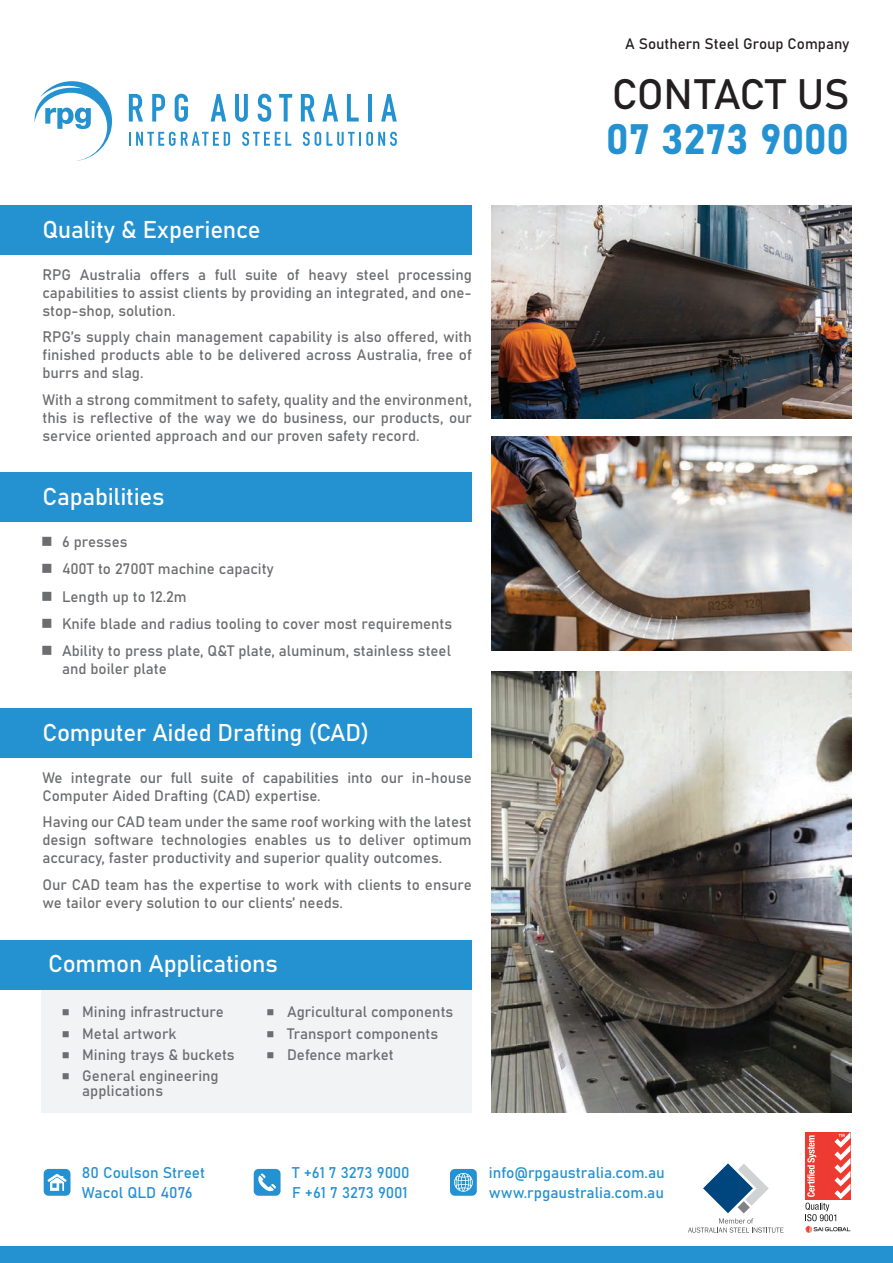
<style>
.page{position:relative;width:893px;height:1263px;background:#fff}
.page>*{position:absolute;margin:0;border:0;box-sizing:border-box;transform-origin:0 0}
.t1{font:42px "Bahnschrift";color:#2491d0}
.t2{font:42px "Bahnschrift";letter-spacing:-.02em;color:#231f20}
.t3{font:24px "Bahnschrift";letter-spacing:-.01em;color:#fff}
.t4{font:15.3px/20px "Bahnschrift";color:#2491d0}
.t5{font:15px/18px "Bahnschrift";color:#6c6d70}
.t6{font:15px "Bahnschrift";color:#231f20}
</style>
<div class="page">
<img style="left:492px;top:437px;width:360px;height:213px">
<div style="left:0;top:709px;width:472px;height:49px;background:#2491d0"></div>
<div style="left:0;top:472px;width:472px;height:49px;background:#2491d0"></div>
<div style="left:0;top:1247px;width:893px;height:16px;background:#2491d0"></div>
<svg style="left:34px;top:81px;width:78px;height:80px"></svg>
<svg style="left:129px;top:94px;width:14px;height:28px"></svg>
<svg style="left:152px;top:94px;width:13px;height:28px"></svg>
<svg style="left:175px;top:94px;width:13px;height:28px"></svg>
<svg style="left:211px;top:94px;width:15px;height:28px"></svg>
<svg style="left:235px;top:94px;width:13px;height:28px"></svg>
<svg style="left:258px;top:94px;width:13px;height:28px"></svg>
<svg style="left:279px;top:94px;width:13px;height:28px"></svg>
<svg style="left:301px;top:94px;width:14px;height:28px"></svg>
<svg style="left:322px;top:94px;width:16px;height:28px"></svg>
<svg style="left:347px;top:94px;width:12px;height:28px"></svg>
<hr style="left:368px;top:94px;width:4px;height:28px;background:#2491d0">
<svg style="left:381px;top:94px;width:16px;height:28px"></svg>
<svg style="left:129px;top:132px;width:101px;height:14px"></svg>
<svg style="left:242px;top:132px;width:49px;height:14px"></svg>
<svg style="left:303px;top:132px;width:94px;height:14px"></svg>
<div style="left:0;top:206px;width:472px;height:49px;background:#2491d0"></div>
<div style="left:41px;top:965px;width:431px;height:148px;background:#f2f3f4"></div>
<div style="left:0;top:941px;width:472px;height:49px;background:#2491d0"></div>
<div style="left:254px;top:1169px;width:27px;height:27px;background:#2491d0;border-radius:5px"></div>
<svg style="left:258px;top:1173px;width:18px;height:19px"></svg>
<div style="left:450px;top:1169px;width:27px;height:27px;background:#2491d0;border-radius:5px"></div>
<svg style="left:454px;top:1173px;width:19px;height:19px"></svg>
<svg style="left:805px;top:1132px;width:45px;height:101px"></svg>
<div style="left:44px;top:1169px;width:26px;height:27px;background:#2491d0;border-radius:5px"></div>
<svg style="left:47px;top:1174px;width:20px;height:17px"></svg>
<svg style="left:688px;top:1163px;width:95px;height:70px"></svg>
<img style="left:492px;top:206px;width:360px;height:213px">
<img style="left:492px;top:671px;width:360px;height:442px">
<p class="t6" style="left:625px;top:32px;width:226px">A Southern Steel Group Company</p>
<h2 class="t3" style="left:43px;top:212px;width:220px">Quality &amp; Experience</h2>
<p class="t5" style="left:43px;top:264px;width:431px;text-align:justify">RPG Australia offers a full suite of heavy steel processing capabilities to assist clients by providing an integrated, and one&shy;stop-shop, solution.</p>
<p class="t5" style="left:43px;top:327px;width:431px;text-align:justify">RPG’s supply chain management capability is also offered, with finished products able to be delivered across Australia, free of burrs and slag.</p>
<p class="t5" style="left:43px;top:389px;width:431px;text-align:justify">With a strong commitment to safety, quality and the environment, this is reflective of the way we do business, our products, our service oriented approach and our proven safety record.</p>
<h2 class="t3" style="left:43px;top:478px;width:124px">Capabilities</h2>
<p class="t5" style="left:62px;top:527px;width:392px;line-height:27.5px">6 presses<br>400T to 2700T machine capacity<br>Length up to 12.2m<br>Knife blade and radius tooling to cover most requirements Ability to press plate, Q&amp;T plate, aluminum, stainless steel</p>
<p class="t5" style="left:62px;top:659px;width:106px">and boiler plate</p>
<h2 class="t3" style="left:43px;top:714px;width:328px">Computer Aided Drafting (CAD)</h2>
<p class="t5" style="left:43px;top:767px;width:431px">We integrate our full suite of capabilities into our in-house<br>Computer Aided Drafting (CAD) expertise.</p>
<p class="t5" style="left:43px;top:812px;width:431px;text-align:justify">Having our CAD team under the same roof working with the latest design software technologies enables us to deliver optimum accuracy, faster productivity and superior quality outcomes.</p>
<p class="t5" style="left:43px;top:874px;width:431px">Our CAD team has the expertise to work with clients to ensure we tailor every solution to our clients’ needs.</p>
<h2 class="t3" style="left:48px;top:945px;width:231px">Common Applications</h2>
<p class="t5" style="left:82px;top:1000px;width:154px;line-height:21.5px">Mining infrastructure<br>Metal artwork<br>Mining trays &amp; buckets<br>General engineering</p>
<p class="t5" style="left:82px;top:1081px;width:82px">applications</p>
<p class="t5" style="left:287px;top:1000px;width:168px;line-height:21.5px">Agricultural components<br>Transport components<br>Defence market</p>
<h1 class="t2" style="left:612px;top:62px;width:239px">CONTACT US</h1>
<h1 class="t1" style="left:606px;top:107px;width:245px">07 3273 9000</h1>
<p class="t4" style="left:82px;top:1162px;width:125px">80 Coulson Street<br>Wacol QLD 4076</p>
<p class="t4" style="left:292px;top:1162px;width:119px">T +61 7 3273 9000<br>F +61 7 3273 9001</p>
<p class="t4" style="left:489px;top:1161px;width:177px">info@rpgaustralia.com.au www.rpgaustralia.com.au</p>
</div>
